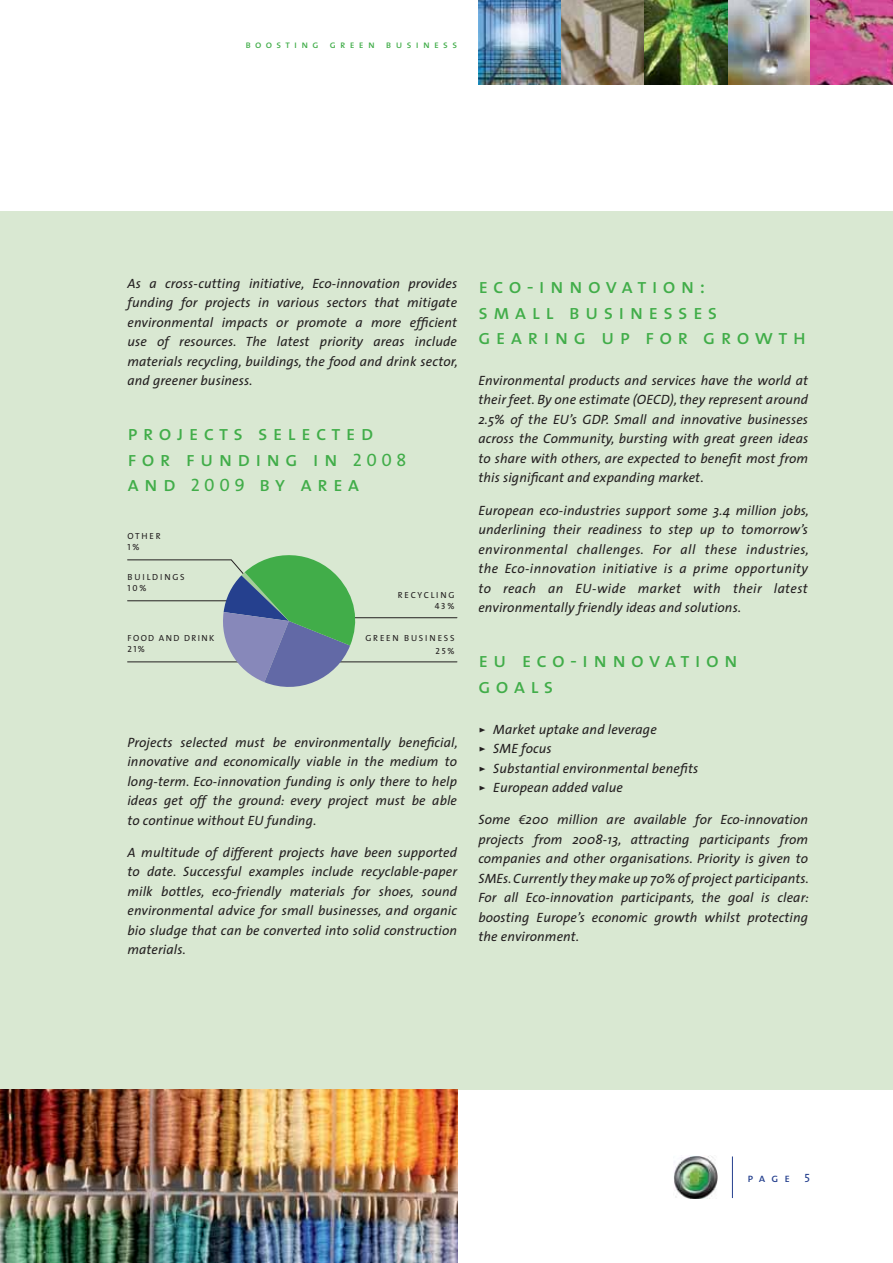
<style>
.page{position:relative;width:893px;height:1263px;background:#fff}
.page>*{position:absolute;margin:0;border:0;box-sizing:border-box;transform-origin:0 0}
.t1{font:21px/25.5px "The Sans Caps";letter-spacing:.25em;color:#41ad49}
.t2{font:italic 13.5px/19.5px "The Sans";letter-spacing:.01em;color:#231f20;text-align:justify}
.t3{font:12px "The Sans Caps";color:#25408e}
.t4{font:10.5px "The Sans Caps";letter-spacing:.41em;color:#41ad49}
.t5{font:8.85px/10.6px "The Sans Caps";letter-spacing:.2em;color:#231f20;text-align:right}
.t6{font:8.85px/10.6px "The Sans Caps";letter-spacing:.155em;color:#231f20}
.s1{font-size:18px}
.s2{font-family:"The Sans Caps";font-style:normal}
.s3{font-family:"Myriad Pro"}
</style>
<div class="page">
<div style="left:0;top:212px;width:892px;height:878px;background:#d9e8d2"></div>
<img style="left:0;top:1090px;width:457px;height:173px">
<img style="left:478px;top:0;width:83px;height:84px">
<img style="left:727px;top:0;width:83px;height:84px">
<img style="left:810px;top:0;width:82px;height:84px">
<svg style="left:561px;top:0;width:83px;height:84px;background:#9a8f7e"></svg>
<img style="left:644px;top:0;width:83px;height:84px">
<img style="left:674px;top:1156px;width:43px;height:43px">
<hr style="left:732px;top:1156px;width:1px;height:42px;background:#25408e">
<hr style="left:347px;top:617px;width:110px;height:1px;background:#231f20">
<hr style="left:323px;top:662px;width:134px;height:1px;background:#231f20">
<svg style="left:127px;top:555px;width:233px;height:132px"></svg>
<p class="t4" style="left:245px;top:38px;width:213px">boosting green business</p>
<p class="t2" style="left:127px;top:275px;width:332px">As a cross-cutting initiative, Eco-innovation provides funding for projects in various sectors that mitigate environmental impacts or promote a more efficient use of resources. The latest priority areas include materials recycling, buildings, the food and drink sector, and greener business.</p>
<h1 class="t1" style="left:127px;top:420px;width:280px">projects selected for funding in <span class="s1">2008 </span>and <span class="s1">2009</span> by area</h1>
<p class="t5" style="left:128px;top:531px;width:35px;text-align:left">OTHER<br>1%</p>
<p class="t5" style="left:128px;top:572px;width:59px;text-align:left">BUILDINGS<br>10%</p>
<p class="t6" style="left:128px;top:633px;width:88px">FOOD AND DRINK<br>21%</p>
<p class="t5" style="left:397px;top:590px;width:58px">RECYCLING<br>43%</p>
<p class="t5" style="left:365px;top:632px;width:91px;line-height:12.5px">GREEN BUSINESS<br>25%</p>
<p class="t2" style="left:127px;top:734px;width:332px">Projects selected must be environmentally beneficial, innovative and economically viable in the medium to long-term. Eco-innovation funding is only there to help ideas get off the ground: every project must be able to continue without EU funding.</p>
<p class="t2" style="left:127px;top:844px;width:331px">A multitude of different projects have been supported to date. Successful examples include recyclable-paper milk bottles, eco-friendly materials for shoes, sound environmental advice for small businesses, and organic bio sludge that can be converted into solid construction materials.</p>
<h1 class="t1" style="left:478px;top:273px;width:329px">eco-innovation:<br>small businesses gearing up for growth</h1>
<p class="t2" style="left:478px;top:372px;width:331px">Environmental products and services have the world at their feet. By one estimate (OECD), they represent around 2.5% of the EU’s GDP. Small and innovative businesses across the Community, bursting with great green ideas to share with others, are expected to benefit most from this significant and expanding market.</p>
<p class="t2" style="left:478px;top:502px;width:332px">European eco-industries support some 3.4 million jobs, underlining their readiness to step up to tomorrow’s environmental challenges. For all these industries, the Eco-innovation initiative is a prime opportunity to reach an EU-wide market with their latest environmentally friendly ideas and solutions.</p>
<h1 class="t1" style="left:478px;top:647px;width:261px">eu eco-innovation goals</h1>
<p class="t2" style="left:478px;top:721px;width:221px;text-align:left"><span class="s2">&gt;</span> Market uptake and leverage<br><span class="s2">&gt;</span> SME focus<br><span class="s2">&gt;</span> Substantial environmental benefits <span class="s2">&gt;</span> European added value</p>
<p class="t2" style="left:478px;top:811px;width:332px">Some <span class="s3">€</span>200 million are available for Eco-innovation projects from 2008-13, attracting participants from companies and other organisations. Priority is given to SMEs. Currently they make up 70% of project participants.<br>For all Eco-innovation participants, the goal is clear: boosting Europe’s economic growth whilst protecting the environment.</p>
<p class="t3" style="left:747px;top:1170px;width:64px">page 5</p>
</div>
